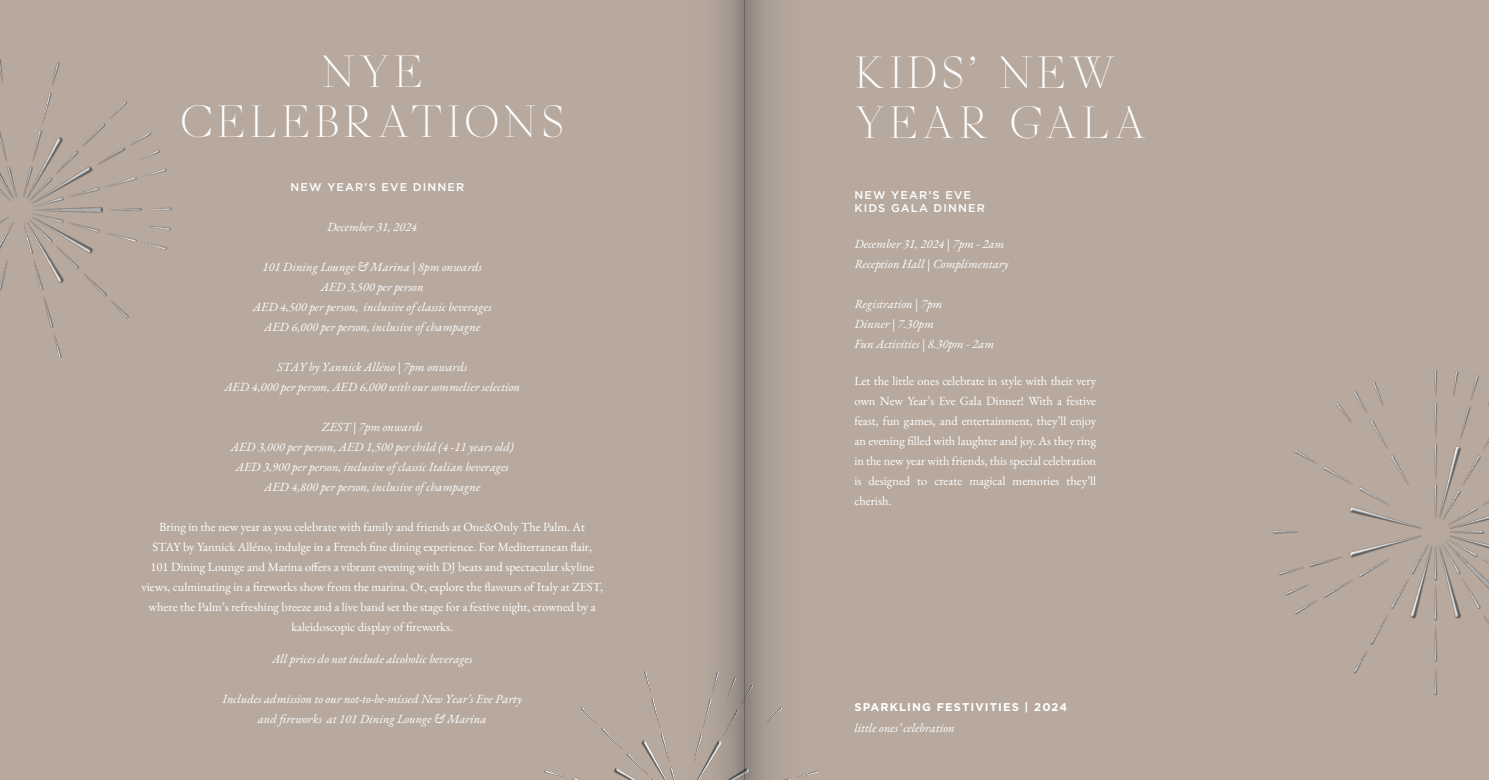
<style>
.page{position:relative;width:1489px;height:780px;background:#fff}
.page>*{position:absolute;margin:0;border:0;box-sizing:border-box;transform-origin:0 0}
.t1{font:300 45px/50px "Glossy Display";letter-spacing:.1em;color:#fff}
.t2{font:12.5px/20px "EB Garamond";color:#fff;text-align:center}
.t3{font:italic 12.5px "EB Garamond";color:#fff}
.t4{font:500 11.25px "Gotham";letter-spacing:.1em;color:#fff}
.t5{font:700 11.25px "Gotham";letter-spacing:.1em;color:#fff}
</style>
<div class="page">
<div style="left:744px;top:0;width:744px;height:780px;background:#b7a99e"></div>
<div style="left:0;top:0;width:744px;height:780px;background:#b7a99e"></div>
<svg style="left:744px;top:0;width:75px;height:780px"></svg>
<img style="left:1272px;top:369px;width:216px;height:326px">
<img style="left:0;top:59px;width:172px;height:299px">
<p class="t1" style="left:322px;top:48px;width:103px">NYE</p>
<p class="t1" style="left:180px;top:98px;width:386px">CELEBRATIONS</p>
<p class="t4" style="left:290px;top:180px;width:175px">NEW YEAR’S EVE DINNER</p>
<p class="t3" style="left:327px;top:218px;width:92px">December 31, 2024</p>
<p class="t3" style="left:262px;top:258px;width:221px">101 Dining Lounge &amp; Marina | 8pm onwards</p>
<p class="t3" style="left:321px;top:278px;width:104px">AED 3,500 per person</p>
<p class="t3" style="left:253px;top:298px;width:240px">AED 4,500 per person, inclusive of classic beverages</p>
<p class="t3" style="left:264px;top:318px;width:218px">AED 6,000 per person, inclusive of champagne</p>
<p class="t3" style="left:277px;top:358px;width:191px">STAY by Yannick Alléno | 7pm onwards</p>
<p class="t3" style="left:224px;top:378px;width:297px">AED 4,000 per person, AED 6,000 with our sommelier selection</p>
<p class="t3" style="left:322px;top:418px;width:102px">ZEST | 7pm onwards</p>
<p class="t3" style="left:231px;top:438px;width:284px">AED 3,000 per person, AED 1,500 per child (4 -11 years old)</p>
<p class="t3" style="left:236px;top:458px;width:274px">AED 3,900 per person, inclusive of classic Italian beverages</p>
<p class="t3" style="left:264px;top:478px;width:218px">AED 4,800 per person, inclusive of champagne</p>
<p class="t2" style="left:141px;top:516px;width:463px">Bring in the new year as you celebrate with family and friends at One&amp;Only The Palm. At<br>STAY by Yannick Alléno, indulge in a French fine dining experience. For Mediterranean flair,<br>101 Dining Lounge and Marina offers a vibrant evening with DJ beats and spectacular skyline views, culminating in a fireworks show from the marina. Or, explore the flavours of Italy at ZEST, where the Palm’s refreshing breeze and a live band set the stage for a festive night, crowned by a kaleidoscopic display of fireworks.</p>
<p class="t3" style="left:272px;top:651px;width:202px">All prices do not include alcoholic beverages</p>
<p class="t3" style="left:222px;top:691px;width:301px">Includes admission to our not-to-be-missed New Year’s Eve Party</p>
<p class="t3" style="left:258px;top:711px;width:230px">and fireworks at 101 Dining Lounge &amp; Marina</p>
<p class="t1" style="left:854px;top:48px;width:293px">KIDS’ NEW<br>YEAR GALA</p>
<p class="t4" style="left:854px;top:187px;width:118px">NEW YEAR’S EVE</p>
<p class="t4" style="left:854px;top:201px;width:132px">KIDS GALA DINNER</p>
<p class="t3" style="left:854px;top:236px;width:151px">December 31, 2024 | 7pm - 2am</p>
<p class="t3" style="left:854px;top:256px;width:156px">Reception Hall | Complimentary</p>
<p class="t3" style="left:854px;top:296px;width:89px">Registration | 7pm</p>
<p class="t3" style="left:854px;top:316px;width:81px">Dinner | 7.30pm</p>
<p class="t3" style="left:854px;top:336px;width:141px">Fun Activities | 8.30pm - 2am</p>
<p class="t2" style="left:854px;top:370px;width:243px;text-align:justify">Let the little ones celebrate in style with their very own New Year’s Eve Gala Dinner! With a festive feast, fun games, and entertainment, they’ll enjoy an evening filled with laughter and joy. As they ring in the new year with friends, this special celebration is designed to create magical memories they’ll cherish.</p>
<p class="t5" style="left:854px;top:699px;width:214px">SPARKLING FESTIVITIES | 2024</p>
<p class="t3" style="left:854px;top:719px;width:102px">little ones’ celebration</p>
</div>
